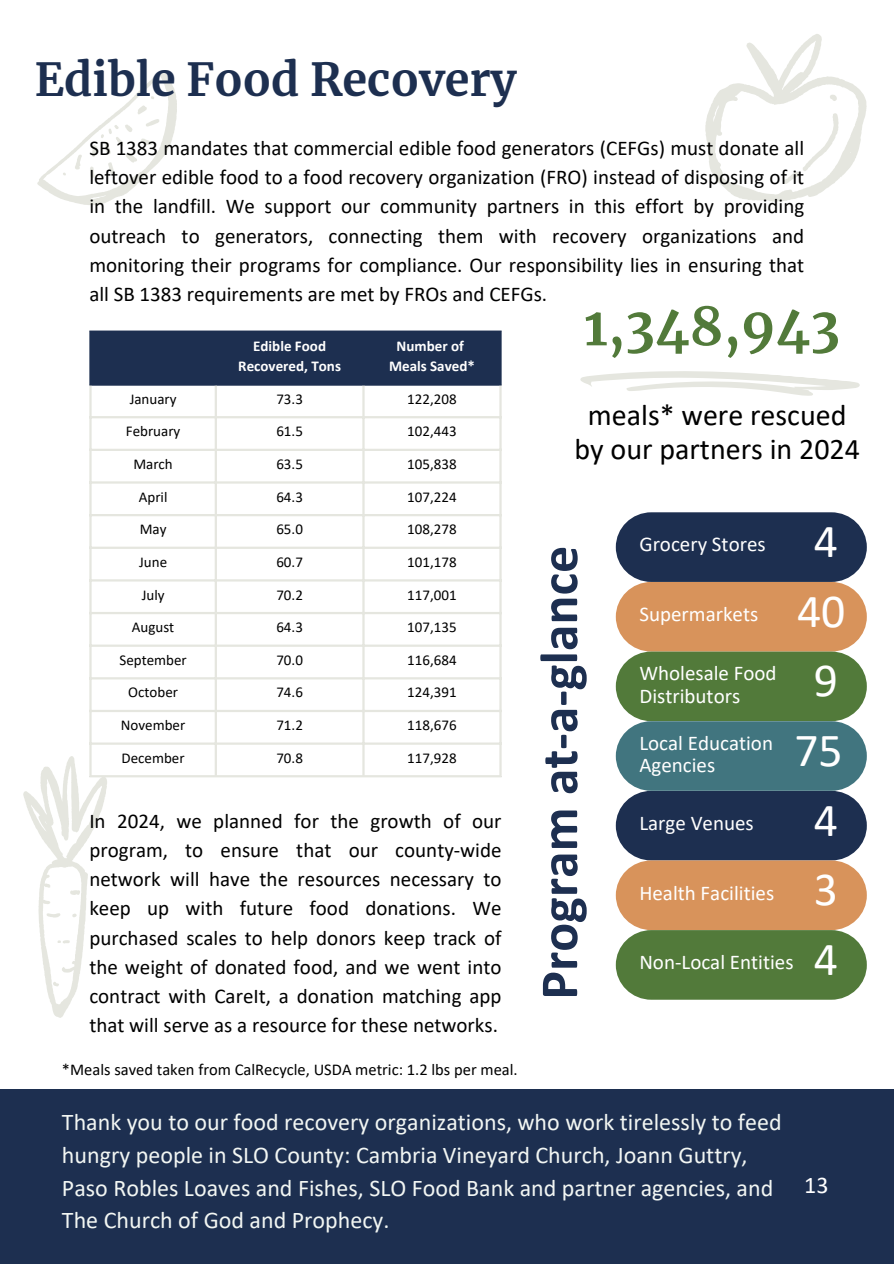
<style>
.page{position:relative;width:894px;height:1264px;background:#fff}
.page>*{position:absolute;margin:0;border:0;box-sizing:border-box;transform-origin:0 0}
.t1{font:700 54px "Calibri";color:#1d2f50}
.t2{font:700 52.5px "Merriweather";color:#527a3a}
.t3{font:47.7px "Calibri";color:#fff}
.t4{font:700 45px "Merriweather";color:#1d2f50}
.t5{font:30px/33.8px "Calibri";color:#000;text-align:center}
.t6{font:24px/32.7px "Calibri";color:#f2f6f3}
.t7{font:24px "Calibri";color:#fff}
.t8{font:21px/29.2px "Calibri";color:#000;text-align:justify}
.t9{font:21px/23.7px "Calibri";color:#fff}
.t10{font:16.5px "Calibri";color:#000}
.t11{font:15px "Calibri";color:#000}
.t12{font:700 15px/20.2px "Calibri";color:#fff;text-align:center}
</style>
<div class="page">
<svg style="left:615px;top:512px;width:251px;height:487px;background:#71745f"></svg>
<div style="left:0;top:1089px;width:893px;height:174px;background:#1d2f50"></div>
<svg style="left:580px;top:371px;width:280px;height:25px"></svg>
<svg style="left:23px;top:756px;width:84px;height:261px"></svg>
<svg style="left:705px;top:34px;width:161px;height:168px"></svg>
<div style="left:92px;top:333px;width:407px;height:50px;background:#1d2f50"></div>
<hr style="left:89px;top:333px;width:3px;height:50px;background:#1d2f50">
<hr style="left:215px;top:333px;width:2px;height:50px;background:#1d2f50">
<hr style="left:362px;top:333px;width:2px;height:50px;background:#1d2f50">
<hr style="left:499px;top:333px;width:2px;height:50px;background:#1d2f50">
<hr style="left:89px;top:330px;width:412px;height:3px;background:#1d2f50">
<hr style="left:89px;top:383px;width:412px;height:3px;background:#1d2f50">
<hr style="left:89px;top:386px;width:3px;height:389px;background:#e5e6df">
<hr style="left:215px;top:386px;width:2px;height:389px;background:#e5e6df">
<hr style="left:362px;top:386px;width:2px;height:389px;background:#e5e6df">
<hr style="left:499px;top:386px;width:2px;height:389px;background:#e5e6df">
<hr style="left:89px;top:416px;width:412px;height:2px;background:#e5e6df">
<hr style="left:89px;top:449px;width:412px;height:2px;background:#e5e6df">
<hr style="left:89px;top:481px;width:412px;height:2px;background:#e5e6df">
<hr style="left:89px;top:514px;width:412px;height:2px;background:#e5e6df">
<hr style="left:89px;top:546px;width:412px;height:3px;background:#e5e6df">
<hr style="left:89px;top:579px;width:412px;height:2px;background:#e5e6df">
<hr style="left:89px;top:612px;width:412px;height:2px;background:#e5e6df">
<hr style="left:89px;top:644px;width:412px;height:3px;background:#e5e6df">
<hr style="left:89px;top:677px;width:412px;height:2px;background:#e5e6df">
<hr style="left:89px;top:710px;width:412px;height:2px;background:#e5e6df">
<hr style="left:89px;top:742px;width:412px;height:2px;background:#e5e6df">
<hr style="left:89px;top:775px;width:412px;height:2px;background:#e5e6df">
<svg style="left:37px;top:70px;width:140px;height:135px"></svg>
<p class="t4" style="left:35px;top:52px;width:483px">Edible Food Recovery</p>
<h5 class="t8" style="left:89px;top:135px;width:716px">SB 1383 mandates that commercial edible food generators (CEFGs) must donate all leftover edible food to a food recovery organization (FRO) instead of disposing of it in the landfill. We support our community partners in this effort by providing outreach to generators, connecting them with recovery organizations and monitoring their programs for compliance. Our responsibility lies in ensuring that all SB 1383 requirements are met by FROs and CEFGs.</h5>
<p class="t2" style="left:583px;top:294px;width:258px">1,348,943</p>
<p class="t12" style="left:238px;top:337px;width:104px">Edible Food<br>Recovered, Tons</p>
<p class="t12" style="left:396px;top:337px;width:69px">Number of</p>
<p class="t12" style="left:389px;top:357px;width:87px">Meals Saved*</p>
<p class="t11" style="left:130px;top:392px;width:48px">January</p>
<p class="t11" style="left:276px;top:392px;width:28px">73.3</p>
<p class="t11" style="left:407px;top:392px;width:51px">122,208</p>
<p class="t11" style="left:126px;top:425px;width:56px">February</p>
<p class="t11" style="left:276px;top:425px;width:28px">61.5</p>
<p class="t11" style="left:407px;top:425px;width:51px">102,443</p>
<p class="t11" style="left:133px;top:458px;width:41px">March</p>
<p class="t11" style="left:276px;top:458px;width:28px">63.5</p>
<p class="t11" style="left:407px;top:458px;width:51px">105,838</p>
<p class="t11" style="left:139px;top:490px;width:30px">April</p>
<p class="t11" style="left:276px;top:490px;width:28px">64.3</p>
<p class="t11" style="left:407px;top:490px;width:51px">107,224</p>
<p class="t11" style="left:140px;top:523px;width:28px">May</p>
<p class="t11" style="left:276px;top:523px;width:28px">65.0</p>
<p class="t11" style="left:407px;top:523px;width:51px">108,278</p>
<p class="t11" style="left:139px;top:555px;width:29px">June</p>
<p class="t11" style="left:276px;top:555px;width:28px">60.7</p>
<p class="t11" style="left:407px;top:555px;width:51px">101,178</p>
<p class="t11" style="left:142px;top:588px;width:24px">July</p>
<p class="t11" style="left:276px;top:588px;width:28px">70.2</p>
<p class="t11" style="left:407px;top:588px;width:51px">117,001</p>
<p class="t11" style="left:132px;top:621px;width:44px">August</p>
<p class="t11" style="left:276px;top:621px;width:28px">64.3</p>
<p class="t11" style="left:407px;top:621px;width:51px">107,135</p>
<p class="t11" style="left:119px;top:653px;width:69px">September</p>
<p class="t11" style="left:276px;top:653px;width:28px">70.0</p>
<p class="t11" style="left:407px;top:653px;width:51px">116,684</p>
<h3 class="t11" style="left:128px;top:686px;width:51px">October</h3>
<h1 class="t11" style="left:276px;top:686px;width:28px">74.6</h1>
<h5 class="t11" style="left:407px;top:686px;width:51px">124,391</h5>
<p class="t11" style="left:121px;top:719px;width:66px">November</p>
<h5 class="t11" style="left:276px;top:719px;width:28px">71.2</h5>
<p class="t11" style="left:407px;top:719px;width:51px">118,676</p>
<h5 class="t11" style="left:122px;top:751px;width:65px">December</h5>
<p class="t11" style="left:276px;top:751px;width:28px">70.8</p>
<h5 class="t11" style="left:407px;top:751px;width:51px">117,928</h5>
<h5 class="t8" style="left:89px;top:807px;width:413px">In 2024, we planned for the growth of our program, to ensure that our county-wide network will have the resources necessary to keep up with future food donations. We purchased scales to help donors keep track of the weight of donated food, and we went into contract with CareIt, a donation matching app that will serve as a resource for these networks.</h5>
<p class="t10" style="left:62px;top:1062px;width:457px">*Meals saved taken from CalRecycle, USDA metric: 1.2 lbs per meal.</p>
<p class="t5" style="left:574px;top:400px;width:287px">meals* were rescued by our partners in 2024</p>
<p class="t1" style="left:536px;top:999px;width:455px;rotate:-90deg">Program at-a-glance</p>
<h2 class="t9" style="left:639px;top:534px;width:128px">Grocery Stores</h2>
<p class="t3" style="left:813px;top:521px;width:26px">4</p>
<h5 class="t9" style="left:639px;top:604px;width:120px">Supermarkets</h5>
<p class="t3" style="left:796px;top:591px;width:50px">40</p>
<h1 class="t3" style="left:813px;top:660px;width:26px">9</h1>
<p class="t9" style="left:639px;top:662px;width:139px">Wholesale Food<br>Distributors</p>
<p class="t9" style="left:639px;top:734px;width:135px;line-height:21.3px">Local Education<br>Agencies</p>
<p class="t3" style="left:794px;top:730px;width:50px">75</p>
<p class="t9" style="left:639px;top:812px;width:116px">Large Venues</p>
<p class="t3" style="left:813px;top:800px;width:26px">4</p>
<p class="t9" style="left:639px;top:882px;width:136px">Health Facilities</p>
<p class="t3" style="left:813px;top:869px;width:26px">3</p>
<p class="t9" style="left:639px;top:952px;width:156px">Non-Local Entities</p>
<p class="t3" style="left:813px;top:939px;width:26px">4</p>
<h5 class="t6" style="left:62px;top:1107px;width:721px">Thank you to our food recovery organizations, who work tirelessly to feed hungry people in SLO County: Cambria Vineyard Church, Joann Guttry, Paso Robles Loaves and Fishes, SLO Food Bank and partner agencies, and The Church of God and Prophecy.</h5>
<p class="t7" style="left:804px;top:1175px;width:26px">13</p>
</div>
